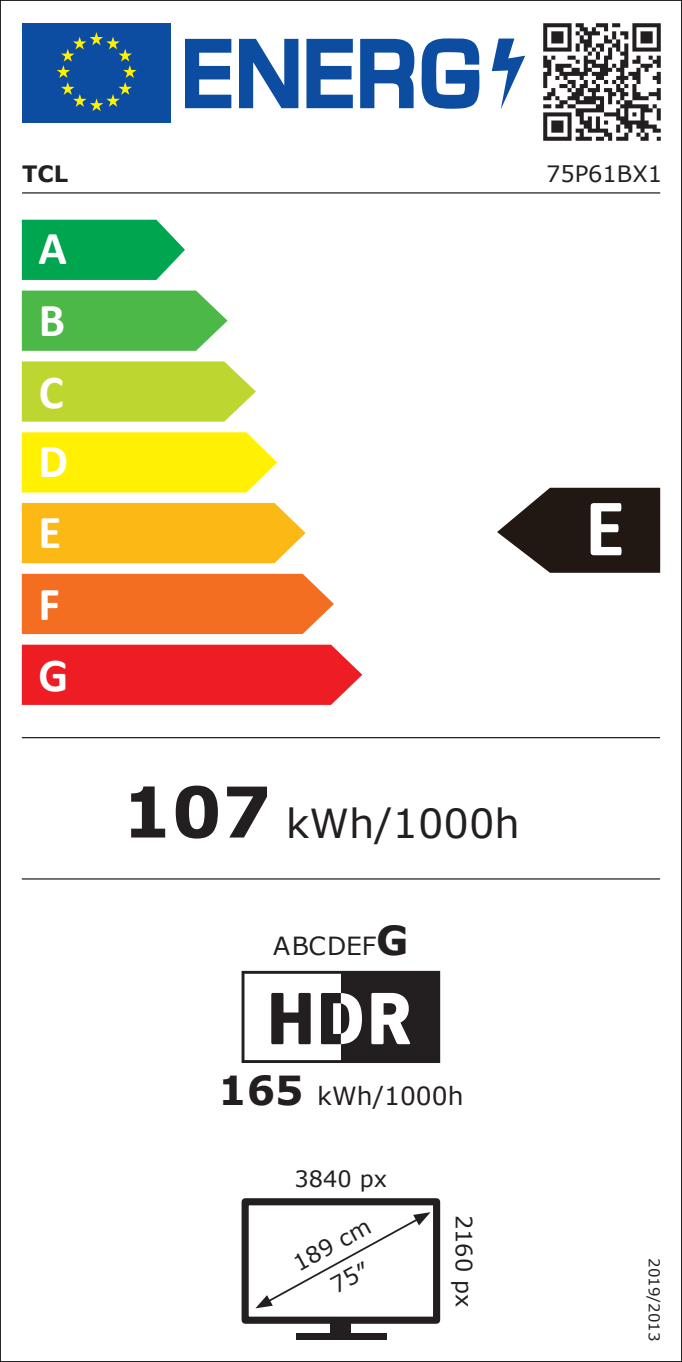
<style>
.page{position:relative;width:682px;height:1362px;background:#fff}
.page>*{position:absolute;margin:0;border:0;box-sizing:border-box;transform-origin:0 0}
.t1{font:700 47.5px/71px "Calibri";color:#fff}
.t2{font:40px "Verdana";color:#231f20}
.t3{font:25px "Verdana";color:#231f20}
.t4{font:22.5px/37.2px "Verdana";color:#231f20;text-align:center}
.t5{font:700 22.5px "Verdana";color:#231f20}
.t6{font:15px "Verdana";color:#231f20}
.s1{font-weight:700;font-size:70px}
.s2{font-weight:700;font-size:40px}
</style>
<div class="page">
<hr style="left:22px;top:192px;width:637px;height:1px;background:#231f20">
<div style="left:22px;top:23px;width:149px;height:99px;background:#0d4da1"></div>
<svg style="left:57px;top:32px;width:79px;height:79px"></svg>
<svg style="left:185px;top:39px;width:46px;height:69px"></svg>
<svg style="left:239px;top:39px;width:59px;height:69px"></svg>
<svg style="left:306px;top:39px;width:46px;height:69px"></svg>
<svg style="left:360px;top:39px;width:54px;height:69px"></svg>
<svg style="left:421px;top:38px;width:58px;height:71px"></svg>
<svg style="left:491px;top:39px;width:33px;height:70px"></svg>
<svg style="left:241px;top:970px;width:199px;height:93px"></svg>
<div style="left:330px;top:1317px;width:21px;height:18px;background:#231f20"></div>
<div style="left:296px;top:1333px;width:90px;height:6px;background:#231f20"></div>
<div style="left:241px;top:1198px;width:199px;height:125px;border:7px solid #231f20"></div>
<svg style="left:256px;top:1212px;width:174px;height:96px"></svg>
<hr style="left:22px;top:737px;width:637px;height:1px;background:#231f20">
<hr style="left:22px;top:878px;width:637px;height:1px;background:#231f20">
<svg style="left:22px;top:220px;width:163px;height:60px;background:#16ac5e"></svg>
<svg style="left:22px;top:290px;width:205px;height:61px;background:#5bbe57"></svg>
<svg style="left:22px;top:361px;width:234px;height:60px;background:#c2d83e"></svg>
<svg style="left:22px;top:432px;width:255px;height:60px;background:#fff110"></svg>
<div style="left:22px;top:503px;width:283px;height:60px;background:#fcb814"></div>
<div style="left:22px;top:574px;width:311px;height:60px;background:#f36e21"></div>
<svg style="left:22px;top:644px;width:340px;height:61px;background:#ee282e"></svg>
<svg style="left:497px;top:488px;width:162px;height:85px"></svg>
<img style="left:543px;top:23px;width:118px;height:118px">
<p class="t5" style="left:22px;top:158px;width:47px">TCL</p>
<h1 class="t1" style="left:38px;top:213px;width:31px">A<br>B<br>C<br>D<br>E<br>F<br>G</h1>
<p class="t4" style="left:545px;top:155px;width:117px">75P61BX1</p>
<h2 class="t2" style="left:122px;top:795px;width:399px"><span class="s1">107</span> kWh/1000h</h2>
<p class="t3" style="left:273px;top:928px;width:137px">ABCDEF<span class="s2">G</span></p>
<p class="t3" style="left:218px;top:1078px;width:247px"><span class="s2">165</span> kWh/1000h</p>
<p class="t4" style="left:294px;top:1160px;width:94px">3840 px</p>
<p class="t4" style="left:285px;top:1247px;width:86px;rotate:-28deg">189 cm<br>75″</p>
<p class="t4" style="left:482px;top:1214px;width:94px;rotate:90deg">2160 px</p>
<p class="t6" style="left:664px;top:1257px;width:85px;rotate:90deg">2019/2013</p>
</div>
